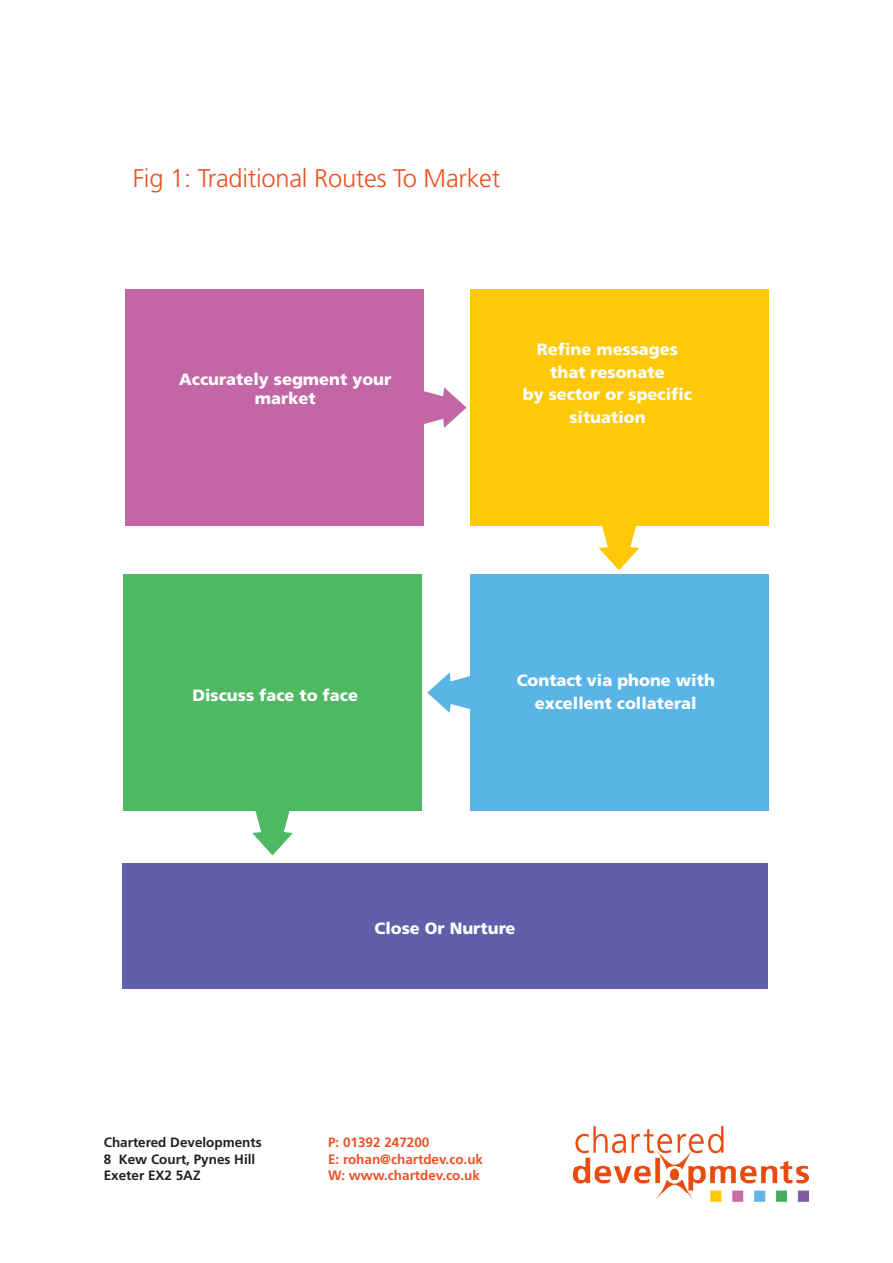
<style>
.page{position:relative;width:893px;height:1263px;background:#fff}
.page>*{position:absolute;margin:0;border:0;box-sizing:border-box;transform-origin:0 0}
.t1{font:300 25.5px "Frutiger LT Std";letter-spacing:-.01em;color:#ed5123}
.t2{font:900 16.35px/19.6px "Frutiger LT Std";color:#fff;text-align:center}
.t3{font:700 13.5px/16.5px "Frutiger LT Std";color:#ed5123}
.t4{font:700 13.5px/16.5px "Frutiger LT Std";color:#231f20}
</style>
<div class="page">
<img style="left:574px;top:1126px;width:235px;height:75px">
<div style="left:126px;top:289px;width:298px;height:237px;background:#c266a6"></div>
<svg style="left:424px;top:387px;width:43px;height:41px"></svg>
<div style="left:470px;top:289px;width:298px;height:237px;background:#ffc90a"></div>
<svg style="left:599px;top:526px;width:40px;height:44px"></svg>
<div style="left:123px;top:574px;width:299px;height:237px;background:#4fb863"></div>
<svg style="left:252px;top:811px;width:41px;height:44px"></svg>
<div style="left:470px;top:574px;width:298px;height:237px;background:#59b5e6"></div>
<svg style="left:427px;top:672px;width:43px;height:41px"></svg>
<div style="left:123px;top:863px;width:644px;height:125px;background:#625ea9"></div>
<p class="t1" style="left:133px;top:164px;width:369px">Fig 1: Traditional Routes To Market</p>
<p class="t2" style="left:179px;top:369px;width:214px">Accurately segment your market</p>
<p class="t2" style="left:537px;top:339px;width:143px">Refine messages</p>
<p class="t2" style="left:550px;top:362px;width:116px">that resonate</p>
<p class="t2" style="left:523px;top:385px;width:171px">by sector or specific</p>
<p class="t2" style="left:569px;top:407px;width:78px">situation</p>
<p class="t2" style="left:192px;top:685px;width:167px">Discuss face to face</p>
<p class="t2" style="left:517px;top:670px;width:200px">Contact via phone with</p>
<p class="t2" style="left:535px;top:693px;width:163px">excellent collateral</p>
<p class="t2" style="left:374px;top:918px;width:143px">Close Or Nurture</p>
<p class="t4" style="left:104px;top:1134px;width:160px">Chartered Developments<br>8 Kew Court, Pynes Hill<br>Exeter EX2 5AZ</p>
<p class="t3" style="left:328px;top:1134px;width:157px">P: 01392 247200<br>E: rohan@chartdev.co.uk<br>W: www.chartdev.co.uk</p>
</div>
